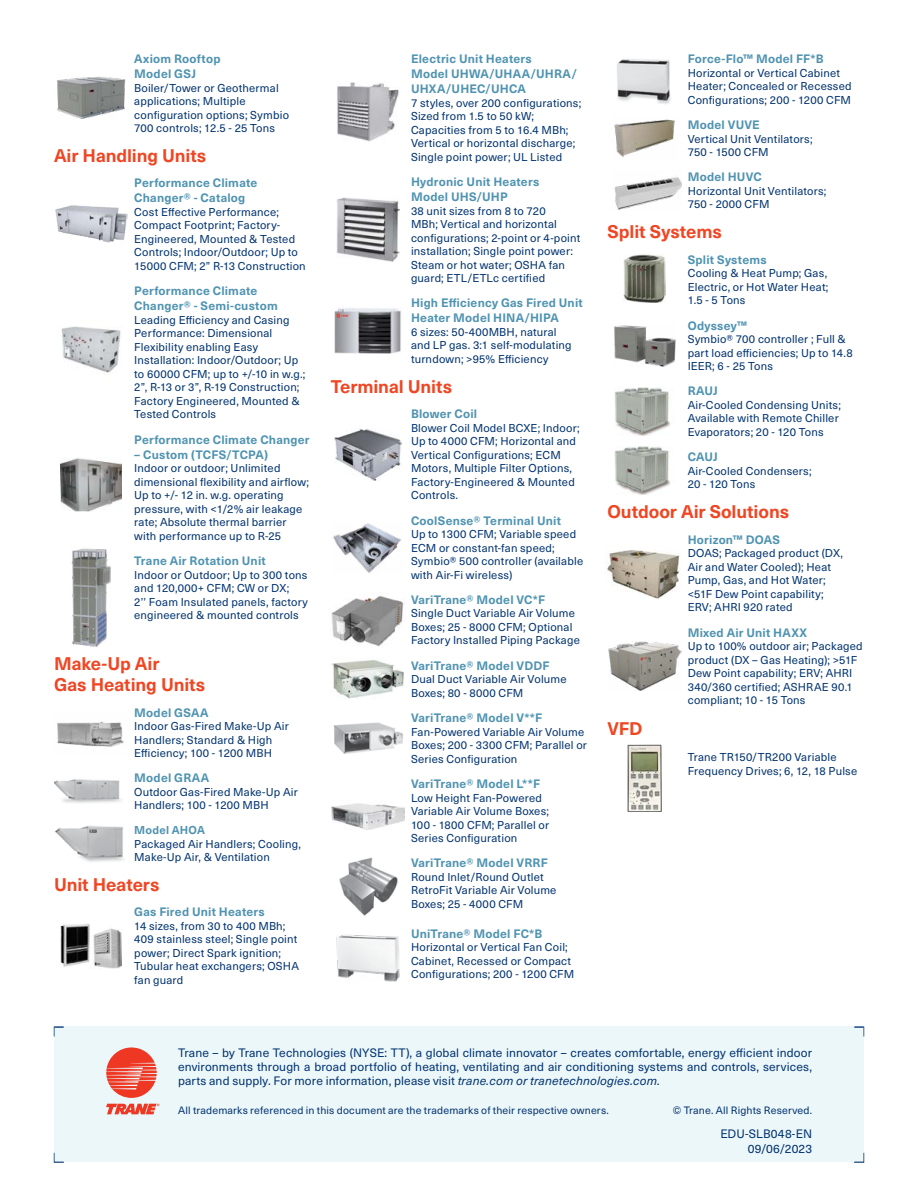
<style>
.page{position:relative;width:918px;height:1188px;background:#fff}
.page>*{position:absolute;margin:0;border:0;box-sizing:border-box;transform-origin:0 0}
.t1{font:700 18px/21.6px "Neue Haas Unica W1 G";letter-spacing:-.005em;color:#ef4623}
.t2{font:700 12px/15px "Neue Haas Unica W1 G";letter-spacing:.015em;color:#4f93b1}
.t3{font:12px/14.4px "Neue Haas Unica W1 G";letter-spacing:.01em;color:#023370;text-align:justify}
.t4{font:11.25px/13.5px "Neue Haas Unica W1 G";letter-spacing:.015em;color:#023370}
.t5{font:700 11.25px "Neue Haas Unica W1 G";letter-spacing:.02em;color:#4f93b1}
.t6{font:10.5px "Neue Haas Unica W1 G";letter-spacing:.015em;color:#023370}
.s1{font-style:italic}
</style>
<div class="page">
<img style="left:57px;top:76px;width:68px;height:43px">
<img style="left:55px;top:205px;width:73px;height:38px">
<img style="left:61px;top:326px;width:60px;height:47px">
<img style="left:61px;top:458px;width:61px;height:54px">
<img style="left:71px;top:548px;width:40px;height:99px">
<img style="left:57px;top:721px;width:67px;height:26px">
<img style="left:55px;top:779px;width:66px;height:24px">
<img style="left:55px;top:826px;width:69px;height:36px">
<img style="left:60px;top:924px;width:62px;height:44px">
<img style="left:337px;top:82px;width:62px;height:60px">
<img style="left:336px;top:198px;width:63px;height:63px">
<img style="left:334px;top:308px;width:67px;height:45px">
<img style="left:334px;top:429px;width:68px;height:51px">
<img style="left:333px;top:523px;width:68px;height:50px">
<img style="left:331px;top:596px;width:73px;height:51px">
<img style="left:331px;top:660px;width:73px;height:39px">
<img style="left:333px;top:722px;width:70px;height:32px">
<img style="left:332px;top:803px;width:72px;height:27px">
<img style="left:339px;top:857px;width:59px;height:58px">
<img style="left:336px;top:934px;width:64px;height:47px">
<img style="left:617px;top:59px;width:54px;height:45px">
<img style="left:614px;top:119px;width:61px;height:38px">
<img style="left:614px;top:177px;width:68px;height:33px">
<img style="left:624px;top:255px;width:41px;height:48px">
<img style="left:614px;top:325px;width:62px;height:42px">
<img style="left:614px;top:387px;width:57px;height:48px">
<img style="left:614px;top:446px;width:57px;height:48px">
<img style="left:607px;top:550px;width:73px;height:49px">
<img style="left:608px;top:641px;width:73px;height:49px">
<img style="left:627px;top:744px;width:35px;height:68px">
<div style="left:54px;top:1027px;width:810px;height:135px;background:#ecf7fa"></div>
<svg style="left:854px;top:1027px;width:10px;height:10px"></svg>
<svg style="left:54px;top:1027px;width:10px;height:10px"></svg>
<svg style="left:106px;top:1104px;width:53px;height:10px"></svg>
<svg style="left:106px;top:1047px;width:51px;height:51px"></svg>
<p class="t2" style="left:134px;top:51px;width:88px">Axiom Rooftop<br>Model GSJ</p>
<p class="t4" style="left:134px;top:80px;width:156px">Boiler/Tower or Geothermal applications; Multiple configuration options; Symbio<br>700 controls; 12.5 - 25 Tons</p>
<h1 class="t1" style="left:54px;top:144px;width:154px">Air Handling Units</h1>
<p class="t2" style="left:134px;top:175px;width:125px">Performance Climate<br>Changer® - Catalog</p>
<p class="t4" style="left:134px;top:205px;width:173px">Cost Effective Performance;<br>Compact Footprint; Factory-<br>Engineered, Mounted &amp; Tested<br>Controls; Indoor/Outdoor; Up to<br>15000 CFM; 2” R-13 Construction</p>
<p class="t2" style="left:134px;top:283px;width:145px">Performance Climate<br>Changer® - Semi-custom</p>
<p class="t4" style="left:134px;top:313px;width:173px">Leading Efficiency and Casing<br>Performance: Dimensional<br>Flexibility enabling Easy<br>Installation: Indoor/Outdoor; Up to 60000 CFM; up to +/-10 in w.g.;<br>2”, R-13 or 3”, R-19 Construction;<br>Factory Engineered, Mounted &amp;<br>Tested Controls</p>
<p class="t2" style="left:134px;top:431px;width:177px">Performance Climate Changer</p>
<p class="t2" style="left:134px;top:446px;width:135px">– Custom (TCFS/TCPA)</p>
<p class="t4" style="left:134px;top:461px;width:176px">Indoor or outdoor; Unlimited dimensional flexibility and airflow;<br>Up to +/- 12 in. w.g. operating pressure, with &lt;1/2% air leakage rate; Absolute thermal barrier with performance up to R-25</p>
<p class="t2" style="left:134px;top:553px;width:133px">Trane Air Rotation Unit</p>
<p class="t4" style="left:134px;top:567px;width:175px">Indoor or Outdoor; Up to 300 tons and 120,000+ CFM; CW or DX;<br>2’’ Foam Insulated panels, factory engineered &amp; mounted controls</p>
<h1 class="t1" style="left:54px;top:651px;width:153px">Make-Up Air<br>Gas Heating Units</h1>
<p class="t2" style="left:134px;top:704px;width:76px">Model GSAA</p>
<p class="t4" style="left:134px;top:719px;width:156px">Indoor Gas-Fired Make-Up Air<br>Handlers; Standard &amp; High<br>Efficiency; 100 - 1200 MBH</p>
<p class="t2" style="left:134px;top:770px;width:77px">Model GRAA</p>
<p class="t4" style="left:134px;top:785px;width:165px">Outdoor Gas-Fired Make-Up Air<br>Handlers; 100 - 1200 MBH</p>
<p class="t5" style="left:134px;top:822px;width:72px">Model AHOA</p>
<p class="t4" style="left:134px;top:836px;width:168px">Packaged Air Handlers; Cooling,<br>Make-Up Air, &amp; Ventilation</p>
<h1 class="t1" style="left:54px;top:873px;width:107px">Unit Heaters</h1>
<p class="t2" style="left:134px;top:904px;width:132px">Gas Fired Unit Heaters</p>
<p class="t4" style="left:134px;top:919px;width:166px">14 sizes, from 30 to 400 MBh;<br>409 stainless steel; Single point power; Direct Spark ignition;<br>Tubular heat exchangers; OSHA fan guard</p>
<p class="t2" style="left:411px;top:51px;width:168px">Electric Unit Heaters<br>Model UHWA/UHAA/UHRA/<br>UHXA/UHEC/UHCA</p>
<p class="t4" style="left:411px;top:95px;width:172px">7 styles, over 200 configurations;<br>Sized from 1.5 to 50 kW;<br>Capacities from 5 to 16.4 MBh;<br>Vertical or horizontal discharge;<br>Single point power; UL Listed</p>
<p class="t2" style="left:411px;top:173px;width:130px">Hydronic Unit Heaters<br>Model UHS/UHP</p>
<p class="t4" style="left:411px;top:203px;width:171px">38 unit sizes from 8 to 720<br>MBh; Vertical and horizontal configurations; 2-point or 4-point installation; Single point power:<br>Steam or hot water; OSHA fan guard; ETL/ETLc certified</p>
<p class="t2" style="left:411px;top:295px;width:173px">High Efficiency Gas Fired Unit<br>Heater Model HINA/HIPA</p>
<p class="t4" style="left:411px;top:325px;width:162px">6 sizes: 50-400MBH, natural and LP gas. 3:1 self-modulating turndown; &gt;95% Efficiency</p>
<h1 class="t1" style="left:331px;top:374px;width:123px">Terminal Units</h1>
<p class="t2" style="left:411px;top:406px;width:68px">Blower Coil</p>
<p class="t4" style="left:411px;top:420px;width:170px">Blower Coil Model BCXE; Indoor;<br>Up to 4000 CFM; Horizontal and<br>Vertical Configurations; ECM<br>Motors, Multiple Filter Options,<br>Factory-Engineered &amp; Mounted<br>Controls.</p>
<p class="t2" style="left:411px;top:512px;width:151px">CoolSense® Terminal Unit</p>
<p class="t4" style="left:411px;top:527px;width:174px">Up to 1300 CFM; Variable speed<br>ECM or constant-fan speed;<br>Symbio® 500 controller (available with Air-Fi wireless)</p>
<p class="t2" style="left:411px;top:591px;width:136px">VariTrane® Model VC*F</p>
<p class="t4" style="left:411px;top:606px;width:170px">Single Duct Variable Air Volume<br>Boxes; 25 - 8000 CFM; Optional<br>Factory Installed Piping Package</p>
<p class="t2" style="left:411px;top:657px;width:140px">VariTrane® Model VDDF</p>
<p class="t4" style="left:411px;top:672px;width:157px">Dual Duct Variable Air Volume<br>Boxes; 80 - 8000 CFM</p>
<p class="t2" style="left:411px;top:710px;width:133px">VariTrane® Model V**F</p>
<p class="t4" style="left:411px;top:724px;width:178px">Fan-Powered Variable Air Volume<br>Boxes; 200 - 3300 CFM; Parallel or<br>Series Configuration</p>
<p class="t2" style="left:411px;top:776px;width:131px">VariTrane® Model L**F</p>
<p class="t4" style="left:411px;top:790px;width:140px">Low Height Fan-Powered<br>Variable Air Volume Boxes;<br>100 - 1800 CFM; Parallel or<br>Series Configuration</p>
<p class="t2" style="left:411px;top:855px;width:138px">VariTrane® Model VRRF</p>
<p class="t4" style="left:411px;top:870px;width:147px">Round Inlet/Round Outlet<br>RetroFit Variable Air Volume<br>Boxes; 25 - 4000 CFM</p>
<p class="t2" style="left:411px;top:925px;width:133px">UniTrane® Model FC*B</p>
<p class="t4" style="left:411px;top:940px;width:165px">Horizontal or Vertical Fan Coil;<br>Cabinet, Recessed or Compact<br>Configurations; 200 - 1200 CFM</p>
<p class="t2" style="left:688px;top:51px;width:137px">Force-Flo™ Model FF*B</p>
<p class="t4" style="left:688px;top:65px;width:165px">Horizontal or Vertical Cabinet<br>Heater; Concealed or Recessed<br>Configurations; 200 - 1200 CFM</p>
<p class="t2" style="left:688px;top:116px;width:74px">Model VUVE</p>
<p class="t4" style="left:688px;top:131px;width:126px">Vertical Unit Ventilators;<br>750 - 1500 CFM</p>
<p class="t2" style="left:688px;top:169px;width:76px">Model HUVC</p>
<p class="t4" style="left:688px;top:184px;width:140px">Horizontal Unit Ventilators;<br>750 - 2000 CFM</p>
<h1 class="t1" style="left:608px;top:220px;width:116px">Split Systems</h1>
<p class="t2" style="left:688px;top:251px;width:80px">Split Systems</p>
<p class="t4" style="left:688px;top:266px;width:142px;text-align:justify">Cooling &amp; Heat Pump; Gas, Electric, or Hot Water Heat; 1.5 - 5 Tons</p>
<p class="t2" style="left:688px;top:317px;width:61px">Odyssey™</p>
<p class="t4" style="left:688px;top:332px;width:166px">Symbio® 700 controller ; Full &amp; part load efficiencies; Up to 14.8<br>IEER; 6 - 25 Tons</p>
<p class="t2" style="left:688px;top:383px;width:32px">RAUJ</p>
<p class="t4" style="left:688px;top:398px;width:155px">Air-Cooled Condensing Units;<br>Available with Remote Chiller<br>Evaporators; 20 - 120 Tons</p>
<p class="t2" style="left:688px;top:449px;width:32px">CAUJ</p>
<p class="t4" style="left:688px;top:463px;width:125px">Air-Cooled Condensers;<br>20 - 120 Tons</p>
<h1 class="t1" style="left:608px;top:500px;width:183px">Outdoor Air Solutions</h1>
<p class="t2" style="left:688px;top:531px;width:94px">Horizon™ DOAS</p>
<p class="t4" style="left:688px;top:546px;width:157px">DOAS; Packaged product (DX,<br>Air and Water Cooled); Heat<br>Pump, Gas, and Hot Water; &lt;51F Dew Point capability;<br>ERV; AHRI 920 rated</p>
<p class="t2" style="left:688px;top:624px;width:121px">Mixed Air Unit HAXX</p>
<p class="t4" style="left:688px;top:639px;width:177px">Up to 100% outdoor air; Packaged product (DX – Gas Heating); &gt;51F<br>Dew Point capability; ERV; AHRI<br>340/360 certified; ASHRAE 90.1 compliant; 10 - 15 Tons</p>
<h1 class="t1" style="left:608px;top:717px;width:36px">VFD</h1>
<p class="t4" style="left:688px;top:750px;width:171px">Trane TR150/TR200 Variable<br>Frequency Drives; 6, 12, 18 Pulse</p>
<p class="t3" style="left:178px;top:1044px;width:636px">Trane – by Trane Technologies (NYSE: TT), a global climate innovator – creates comfortable, energy efficient indoor environments through a broad portfolio of heating, ventilating and air conditioning systems and controls, services, parts and supply. For more information, please visit <span class="s1">trane.com or tranetechnologies.com.</span></p>
<p class="t6" style="left:178px;top:1103px;width:432px">All trademarks referenced in this document are the trademarks of their respective owners.</p>
<p class="t3" style="left:720px;top:1126px;width:93px;text-align:right">EDU-SLB048-EN<br>09/06/2023</p>
<p class="t6" style="left:673px;top:1103px;width:141px">© Trane. All Rights Reserved.</p>
</div>
